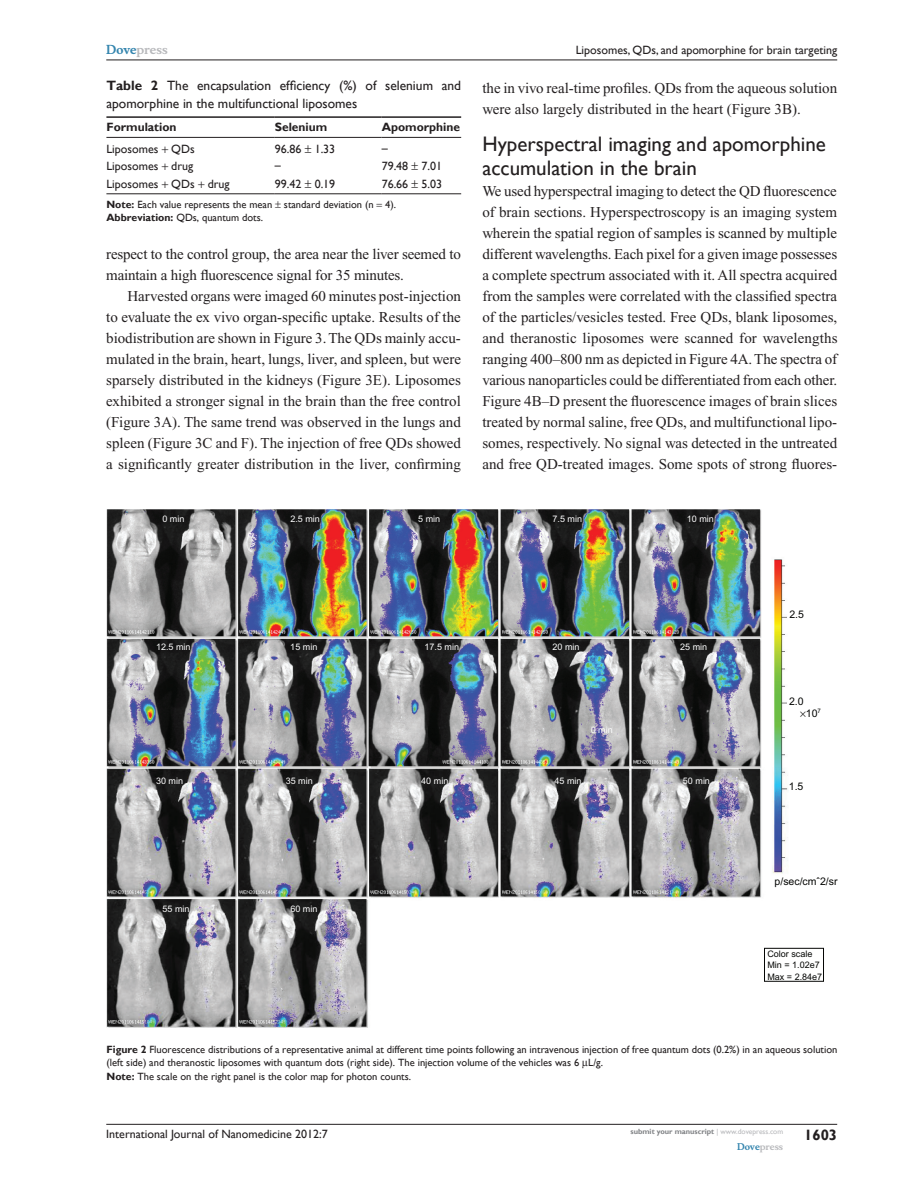
<style>
.page{position:relative;width:918px;height:1188px;background:#fff}
.page>*{position:absolute;margin:0;border:0;box-sizing:border-box;transform-origin:0 0}
.t1{font:21px/24px "Gill Sans";color:#231f20}
.t2{font:15px/21px "Times New Roman";color:#231f20}
.t3{font:700 15px "Gill Sans";color:#231f20}
.t4{font:13.5px/18px "Gill Sans";color:#231f20}
.t5{font:12px "Gill Sans";color:#231f20}
.t6{font:700 12px "Gill Sans";color:#231f20}
.t7{font:700 12px "Musee";color:#b8b9bc}
.t8{font:10.5px/13.5px "Gill Sans";color:#231f20}
.t9{font:10.5px "Arial";color:#040503}
.t10{font:9px "Arial";color:#fff}
.t11{font:9px/11.7px "Arial";color:#040503}
.t12{font:700 9px "Musee";color:#b8b9bc}
.t13{font:700 7.5px "Gill Sans";color:#808285}
.s1{color:#3485ae}
.s2{font-weight:700}
.s3{font-weight:400;color:#b8b9bc}
</style>
<div class="page">
<hr style="left:106px;top:137px;width:169px;height:1px;background:#231f20">
<hr style="left:275px;top:137px;width:107px;height:1px;background:#231f20">
<hr style="left:382px;top:137px;width:79px;height:1px;background:#231f20">
<hr style="left:106px;top:193px;width:169px;height:1px;background:#231f20">
<hr style="left:275px;top:193px;width:107px;height:1px;background:#231f20">
<hr style="left:382px;top:193px;width:79px;height:1px;background:#231f20">
<hr style="left:106px;top:116px;width:169px;height:2px;background:#231f20">
<hr style="left:275px;top:116px;width:107px;height:2px;background:#231f20">
<hr style="left:382px;top:116px;width:79px;height:2px;background:#231f20">
<img style="left:106px;top:510px;width:683px;height:518px">
<div style="left:764px;top:948px;width:60px;height:33px;border:1px solid #040503"></div>
<hr style="left:106px;top:1124px;width:731px;height:1px;background:#231f20">
<hr style="left:106px;top:60px;width:731px;height:1px;background:#231f20">
<p class="t7" style="left:106px;top:43px;width:63px"><span class="s1">Dove</span>press</p>
<p class="t4" style="left:106px;top:77px;width:356px"><span class="s2">Table 2</span> The encapsulation efficiency (%) of selenium and apomorphine in the multifunctional liposomes</p>
<p class="t6" style="left:106px;top:120px;width:72px">Formulation</p>
<p class="t6" style="left:275px;top:120px;width:54px">Selenium</p>
<p class="t6" style="left:382px;top:120px;width:80px">Apomorphine</p>
<p class="t5" style="left:106px;top:142px;width:90px">Liposomes QDs</p>
<p class="t5" style="left:275px;top:142px;width:62px">96.86 1.33</p>
<p class="t5" style="left:382px;top:141px;width:7px">–</p>
<p class="t5" style="left:106px;top:159px;width:88px">Liposomes drug</p>
<p class="t5" style="left:275px;top:158px;width:7px">–</p>
<p class="t5" style="left:382px;top:159px;width:62px">79.48 7.01</p>
<p class="t5" style="left:106px;top:177px;width:125px">Liposomes QDs drug</p>
<p class="t5" style="left:275px;top:177px;width:62px">99.42 0.19</p>
<p class="t5" style="left:382px;top:177px;width:62px">76.66 5.03</p>
<p class="t8" style="left:106px;top:198px;width:291px"><span class="s2">Note:</span> Each value represents the mean standard deviation (n 4).<br><span class="s2">Abbreviation:</span> QDs, quantum dots.</p>
<p class="t2" style="left:106px;top:244px;width:356px">respect to the control group, the area near the liver seemed to maintain a high fluorescence signal for 35 minutes.</p>
<p class="t2" style="left:106px;top:286px;width:356px;text-align:justify;text-indent:21px">Harvested organs were imaged 60 minutes post-injection to evaluate the ex vivo organ-specific uptake. Results of the biodistribution are shown in Figure 3. The QDs mainly accu&shy;mulated in the brain, heart, lungs, liver, and spleen, but were sparsely distributed in the kidneys (Figure 3E). Liposomes exhibited a stronger signal in the brain than the free control (Figure 3A). The same trend was observed in the lungs and spleen (Figure 3C and F). The injection of free QDs showed a significantly greater distribution in the liver, confirming</p>
<p class="t5" style="left:576px;top:43px;width:263px">Liposomes, QDs, and apomorphine for brain targeting</p>
<p class="t2" style="left:482px;top:77px;width:356px">the in vivo real-time profiles. QDs from the aqueous solution were also largely distributed in the heart (Figure 3B).</p>
<h1 class="t1" style="left:482px;top:132px;width:345px">Hyperspectral imaging and apomorphine accumulation in the brain</h1>
<p class="t2" style="left:482px;top:181px;width:357px;text-align:justify">We used hyperspectral imaging to detect the QD fluorescence of brain sections. Hyperspectroscopy is an imaging system wherein the spatial region of samples is scanned by multiple different wavelengths. Each pixel for a given image possesses a complete spectrum associated with it. All spectra acquired from the samples were correlated with the classified spectra of the particles/vesicles tested. Free QDs, blank liposomes, and theranostic liposomes were scanned for wavelengths ranging 400–800 nm as depicted in Figure 4A. The spectra of various nanoparticles could be differentiated from each other.<br>Figure 4B–D present the fluorescence images of brain slices treated by normal saline, free QDs, and multifunctional lipo&shy;somes, respectively. No signal was detected in the untreated and free QD-treated images. Some spots of strong fluores-</p>
<p class="t10" style="left:162px;top:514px;width:24px">0 min</p>
<p class="t10" style="left:290px;top:514px;width:31px">2.5 min</p>
<p class="t10" style="left:418px;top:514px;width:24px">5 min</p>
<p class="t10" style="left:553px;top:514px;width:31px">7.5 min</p>
<p class="t10" style="left:687px;top:514px;width:29px">10 min</p>
<p class="t10" style="left:156px;top:641px;width:36px">12.5 min</p>
<p class="t10" style="left:290px;top:641px;width:29px">15 min</p>
<p class="t10" style="left:425px;top:641px;width:36px">17.5 min</p>
<p class="t10" style="left:553px;top:641px;width:29px">20 min</p>
<p class="t10" style="left:680px;top:641px;width:29px">25 min</p>
<p class="t10" style="left:156px;top:776px;width:29px">30 min</p>
<p class="t10" style="left:286px;top:776px;width:29px">35 min</p>
<p class="t10" style="left:162px;top:904px;width:29px">55 min</p>
<p class="t10" style="left:290px;top:904px;width:29px">60 min</p>
<p class="t10" style="left:421px;top:776px;width:29px">40 min</p>
<p class="t10" style="left:591px;top:725px;width:24px">0 min</p>
<p class="t10" style="left:555px;top:776px;width:29px">45 min</p>
<p class="t10" style="left:683px;top:776px;width:29px">50 min</p>
<p class="t9" style="left:789px;top:609px;width:16px">2.5</p>
<p class="t9" style="left:789px;top:695px;width:16px">2.0</p>
<p class="t9" style="left:806px;top:707px;width:17px">10<sup>7</sup></p>
<p class="t9" style="left:789px;top:780px;width:16px">1.5</p>
<p class="t9" style="left:775px;top:876px;width:65px">p/sec/cmˆ2/sr</p>
<p class="t11" style="left:767px;top:948px;width:56px">Color scale<br>Min = 1.02e7<br>Max = 2.84e7</p>
<p class="t8" style="left:107px;top:1043px;width:732px"><span class="s2">Figure 2</span> Fluorescence distributions of a representative animal at different time points following an intravenous injection of free quantum dots (0.2%) in an aqueous solution (left side) and theranostic liposomes with quantum dots (right side). The injection volume of the vehicles was 6 L/g.<br><span class="s2">Note:</span> The scale on the right panel is the color map for photon counts.</p>
<p class="t5" style="left:106px;top:1127px;width:223px">International Journal of Nanomedicine 2012:7</p>
<p class="t13" style="left:631px;top:1127px;width:154px">submit your manuscript <span class="s3">| www.dovepress.com</span></p>
<p class="t12" style="left:737px;top:1141px;width:48px"><span class="s1">Dove</span>press</p>
<p class="t3" style="left:804px;top:1126px;width:35px">1603</p>
</div>
